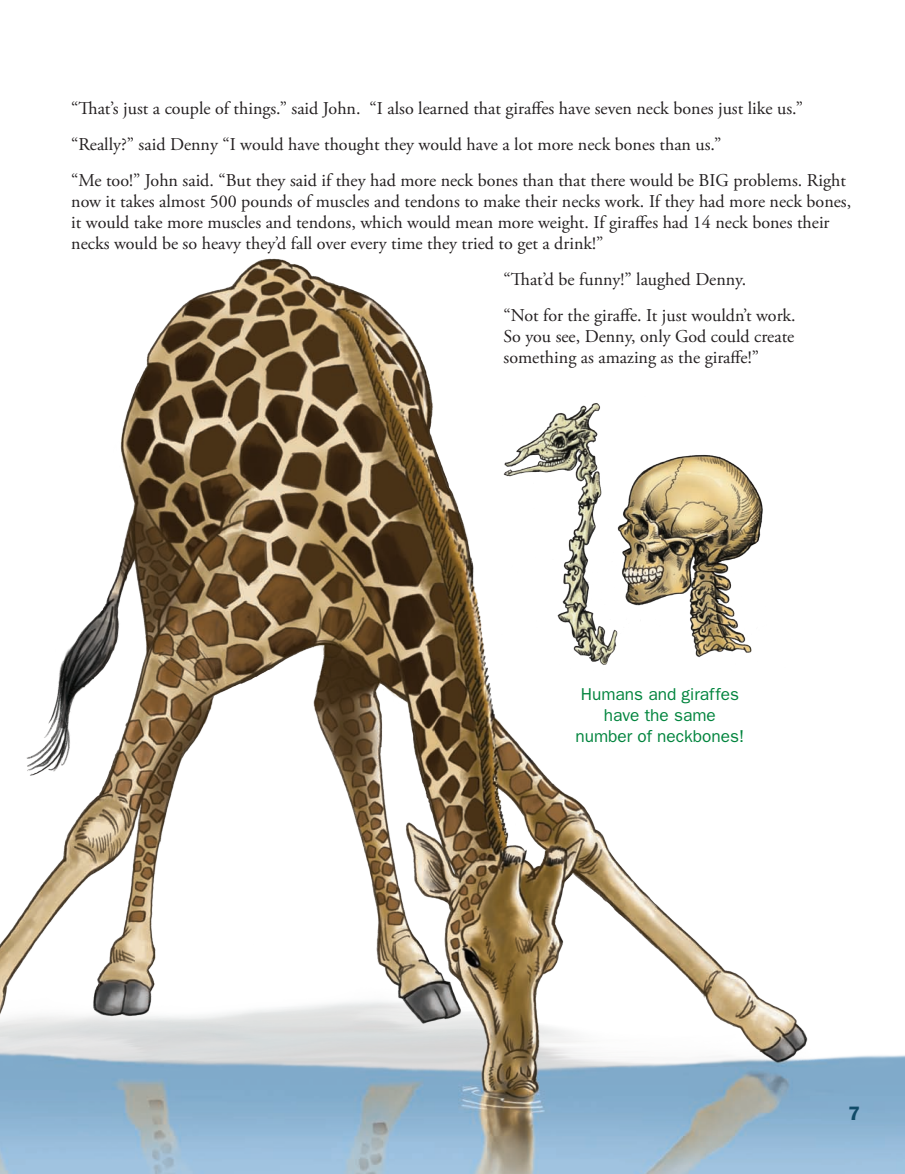
<style>
.page{position:relative;width:905px;height:1174px;background:#fff}
.page>*{position:absolute;margin:0;border:0;box-sizing:border-box;transform-origin:0 0}
.t1{font:600 19.5px "Franklin Gothic";color:#114b69}
.t2{font:18px/36px "Adobe Garamond Pro";color:#231f20}
.t3{font:17.25px/21px "Franklin Gothic";color:#00843d;text-align:center}
</style>
<div class="page">
<img style="left:0;top:258px;width:904px;height:916px">
<img style="left:495px;top:384px;width:295px;height:286px">
<p class="t2" style="left:71px;top:91px;width:776px">“That’s just a couple of things.” said John. “I also learned that giraffes have seven neck bones just like us.” “Really?” said Denny “I would have thought they would have a lot more neck bones than us.”<br>“Me too!” John said. “But they said if they had more neck bones than that there would be BIG problems. Right</p>
<p class="t2" style="left:71px;top:192px;width:781px;line-height:21px">now it takes almost 500 pounds of muscles and tendons to make their necks work. If they had more neck bones, it would take more muscles and tendons, which would mean more weight. If giraffes had 14 neck bones their necks would be so heavy they’d fall over every time they tried to get a drink!”</p>
<p class="t2" style="left:503px;top:262px;width:293px">“That’d be funny!” laughed Denny.<br>“Not for the giraffe. It just wouldn’t work.</p>
<p class="t2" style="left:503px;top:327px;width:292px;line-height:21px">So you see, Denny, only God could create something as amazing as the giraffe!”</p>
<p class="t3" style="left:575px;top:683px;width:170px">Humans and giraffes have the same number of neckbones!</p>
<p class="t1" style="left:847px;top:1102px;width:13px">7</p>
</div>
